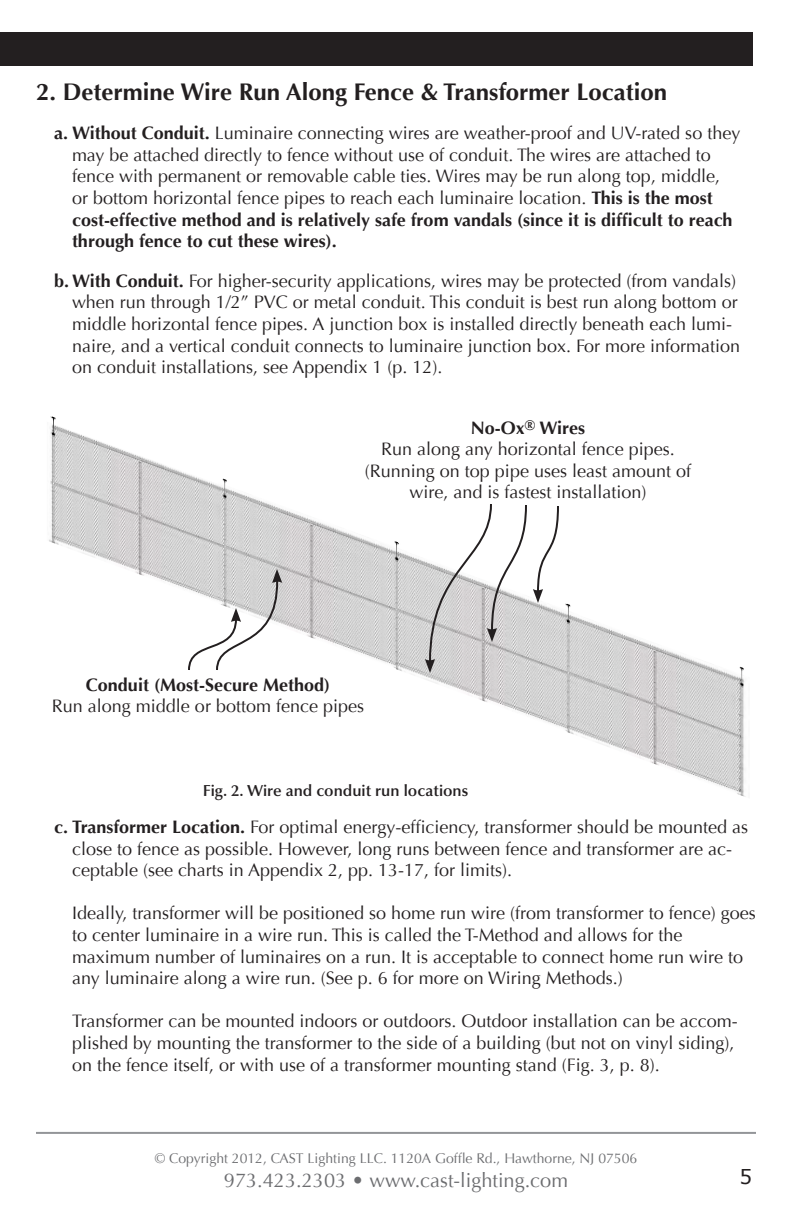
<style>
.page{position:relative;width:792px;height:1224px;background:#fff}
.page>*{position:absolute;margin:0;border:0;box-sizing:border-box;transform-origin:0 0}
.head{font:700 24px "Optima";color:#231f20}
.t1{font:20px "Optima";color:#6c6d70}
.t2{font:20px "Verdana";color:#231f20}
.body_numbered_list{font:18px/21.6px "Optima";color:#231f20}
.t3{font:600 16px "Optima";color:#231f20}
.t4{font:14px "Optima";color:#6c6d70}
.s1{font-weight:700}
</style>
<div class="page">
<hr style="left:36px;top:1132px;width:720px;height:2px;background:#939598">
<div style="left:0;top:33px;width:752px;height:33px;background:#231f20"></div>
<img style="left:224px;top:489px;width:172px;height:180px">
<img style="left:49px;top:426px;width:175px;height:163px">
<img style="left:396px;top:552px;width:172px;height:181px">
<img style="left:568px;top:616px;width:178px;height:181px">
<img style="left:51px;top:416px;width:6px;height:22px">
<img style="left:222px;top:478px;width:6px;height:22px">
<img style="left:394px;top:541px;width:6px;height:22px">
<img style="left:566px;top:603px;width:6px;height:22px">
<img style="left:739px;top:666px;width:6px;height:23px">
<svg style="left:425px;top:504px;width:135px;height:169px"></svg>
<svg style="left:187px;top:569px;width:95px;height:101px"></svg>
<p class="head" style="left:36px;top:77px;width:633px">2. Determine Wire Run Along Fence &amp; Transformer Location</p>
<p class="body_numbered_list" style="left:72px;top:123px;width:670px;text-indent:-18px"><span class="s1">a. Without Conduit.</span> Luminaire connecting wires are weather-proof and UV-rated so they may be attached directly to fence without use of conduit. The wires are attached to fence with permanent or removable cable ties. Wires may be run along top, middle, or bottom horizontal fence pipes to reach each luminaire location. <span class="s1">This is the most cost-effective method and is relatively safe from vandals (since it is difficult to reach through fence to cut these wires).</span></p>
<p class="body_numbered_list" style="left:72px;top:270px;width:670px;text-indent:-18px"><span class="s1">b. With Conduit.</span> For higher-security applications, wires may be protected (from vandals) when run through 1/2” PVC or metal conduit. This conduit is best run along bottom or middle horizontal fence pipes. A junction box is installed directly beneath each lumi&shy;naire, and a vertical conduit connects to luminaire junction box. For more information on conduit installations, see Appendix 1 (p. 12).</p>
<p class="body_numbered_list" style="left:365px;top:417px;width:328px;text-align:center"><span class="s1">No-Ox</span><sup>®</sup> <span class="s1">Wires<br></span>Run along any horizontal fence pipes. (Running on top pipe uses least amount of wire, and is fastest installation)</p>
<p class="body_numbered_list" style="left:52px;top:674px;width:314px;text-align:center"><span class="s1">Conduit (Most-Secure Method)<br></span>Run along middle or bottom fence pipes</p>
<p class="t3" style="left:203px;top:781px;width:267px">Fig. 2. Wire and conduit run locations</p>
<p class="body_numbered_list" style="left:72px;top:816px;width:678px;text-indent:-18px"><span class="s1">c. Transformer Location.</span> For optimal energy-efficiency, transformer should be mounted as close to fence as possible. However, long runs between fence and transformer are ac&shy;ceptable (see charts in Appendix 2, pp. 13-17, for limits).</p>
<p class="body_numbered_list" style="left:72px;top:903px;width:685px">Ideally, transformer will be positioned so home run wire (from transformer to fence) goes to center luminaire in a wire run. This is called the T-Method and allows for the maximum number of luminaires on a run. It is acceptable to connect home run wire to any luminaire along a wire run. (See p. 6 for more on Wiring Methods.)</p>
<p class="body_numbered_list" style="left:72px;top:1011px;width:667px">Transformer can be mounted indoors or outdoors. Outdoor installation can be accom&shy;plished by mounting the transformer to the side of a building (but not on vinyl siding), on the fence itself, or with use of a transformer mounting stand (Fig. 3, p. 8).</p>
<p class="t4" style="left:155px;top:1150px;width:484px">© Copyright 2012, CAST Lighting LLC. 1120A Goffle Rd., Hawthorne, NJ 07506</p>
<p class="t1" style="left:224px;top:1169px;width:346px">973.423.2303 • www.cast-lighting.com</p>
<p class="t2" style="left:739px;top:1164px;width:14px">5</p>
</div>
